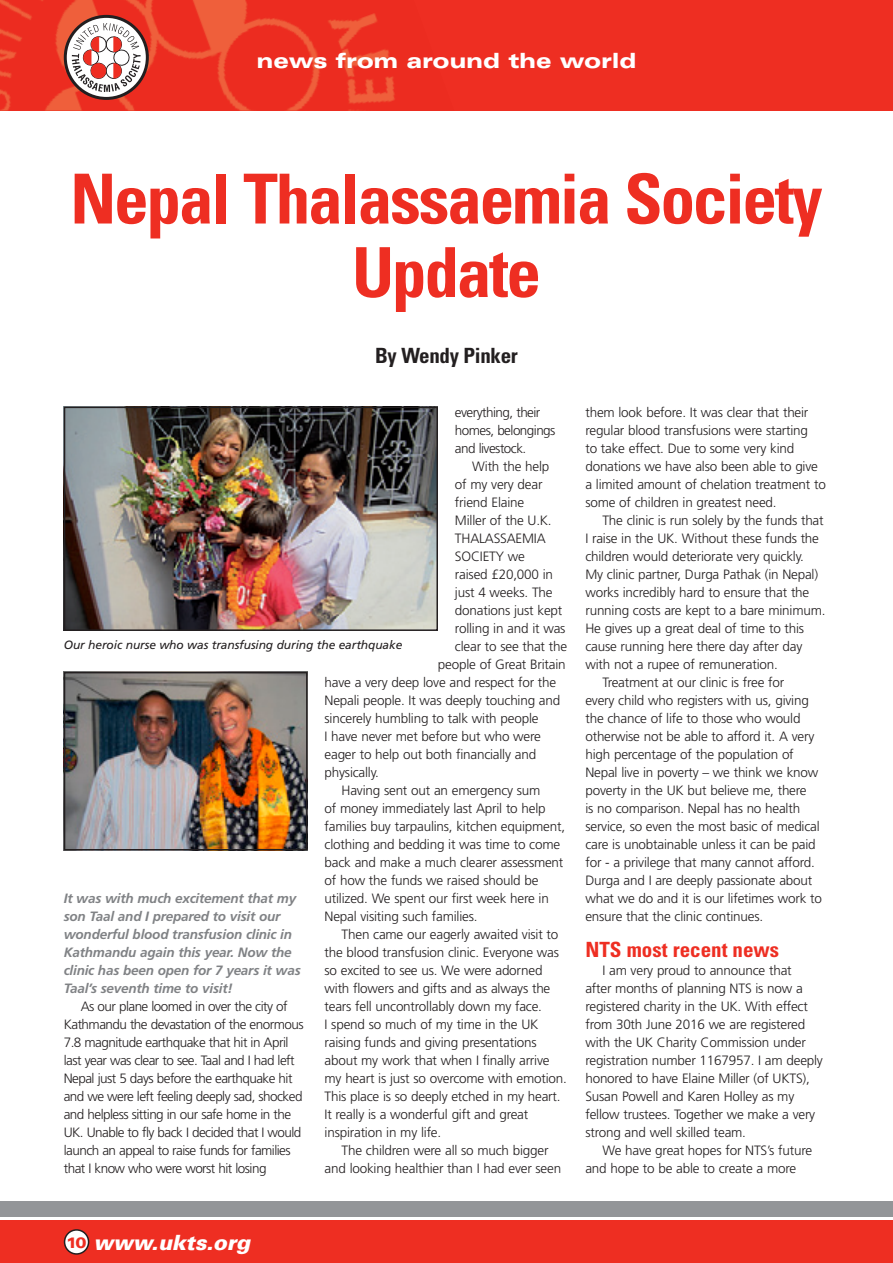
<style>
.page{position:relative;width:893px;height:1263px;background:#fff}
.page>*{position:absolute;margin:0;border:0;box-sizing:border-box;transform-origin:0 0}
.t1{font:700 condensed 69px/73.5px "Univers";letter-spacing:-.03em;color:#ee2e22;text-align:center}
.t2{font:900 expanded 21px "Univers";letter-spacing:-.01em;color:#fff}
.t3{font:700 condensed 21px "Univers";color:#ee2e22}
.t4{font:italic 900 21px "Univers";letter-spacing:-.01em;color:#fff}
.t5{font:700 condensed 21px "Univers";letter-spacing:-.015em;color:#231f20}
.t6{font:300 13.5px/18px "Frutiger";letter-spacing:-.015em;color:#231f20}
.t7{font:300 13.5px/18px "Frutiger";letter-spacing:-.04em;color:#231f20}
.t8{font:italic 700 13.5px/18px "Frutiger";letter-spacing:-.015em;color:#808285}
.t9{font:italic 12px "Frutiger";letter-spacing:-.01em;color:#231f20}
.s1{font-style:normal;font-stretch:expanded;font-size:15px;color:#ee2e22}
</style>
<div class="page">
<div style="left:0;top:1221px;width:893px;height:42px;background:#ee2e22"></div>
<div style="left:65px;top:1230px;width:24px;height:24px;background:#fff;border-radius:50%"></div>
<div style="left:64px;top:1229px;width:25px;height:26px;border:2px solid #231f20;border-radius:50%"></div>
<div style="left:0;top:0;width:893px;height:111px;background:#ee2e22"></div>
<img style="left:0;top:0;width:395px;height:111px">
<svg style="left:65px;top:16px;width:82px;height:82px"></svg>
<svg style="left:72px;top:23px;width:69px;height:69px"></svg>
<div style="left:64px;top:15px;width:85px;height:85px;border:3px solid #231f20;border-radius:50%"></div>
<div style="left:0;top:1201px;width:893px;height:15px;background:#939598"></div>
<img style="left:67px;top:675px;width:238px;height:172px">
<div style="left:64px;top:672px;width:244px;height:178px;border:2px solid #231f20"></div>
<img style="left:67px;top:410px;width:368px;height:218px">
<div style="left:64px;top:407px;width:374px;height:224px;border:2px solid #231f20"></div>
<h2 class="t2" style="left:257px;top:48px;width:381px">news from around the world</h2>
<h1 class="t1" style="left:70px;top:161px;width:754px">Nepal Thalassaemia Society<br>Update</h1>
<h2 class="t5" style="left:375px;top:342px;width:144px">By Wendy Pinker</h2>
<p class="t7" style="left:455px;top:403px;width:102px">everything, their homes, belongings and livestock.</p>
<p class="t6" style="left:472px;top:457px;width:79px">With the help</p>
<p class="t6" style="left:455px;top:475px;width:89px">of my very dear</p>
<p class="t6" style="left:455px;top:493px;width:71px">friend Elaine</p>
<p class="t6" style="left:455px;top:511px;width:98px">Miller of the U.K.</p>
<p class="t6" style="left:455px;top:529px;width:92px">THALASSAEMIA</p>
<p class="t6" style="left:455px;top:547px;width:71px">SOCIETY we</p>
<p class="t6" style="left:455px;top:565px;width:100px">raised £20,000 in</p>
<p class="t6" style="left:455px;top:583px;width:99px">just 4 weeks. The</p>
<p class="t6" style="left:455px;top:601px;width:109px">donations just kept</p>
<p class="t6" style="left:455px;top:619px;width:112px">rolling in and it was</p>
<p class="t6" style="left:455px;top:637px;width:114px">clear to see that the</p>
<p class="t6" style="left:438px;top:655px;width:129px">people of Great Britain</p>
<p class="t6" style="left:325px;top:673px;width:233px">have a very deep love and respect for the</p>
<p class="t6" style="left:325px;top:691px;width:237px">Nepali people. It was deeply touching and</p>
<p class="t6" style="left:325px;top:709px;width:215px">sincerely humbling to talk with people</p>
<p class="t6" style="left:325px;top:727px;width:218px">I have never met before but who were</p>
<p class="t6" style="left:325px;top:745px;width:213px">eager to help out both financially and</p>
<p class="t6" style="left:325px;top:763px;width:56px">physically.</p>
<p class="t6" style="left:342px;top:781px;width:200px">Having sent out an emergency sum</p>
<p class="t6" style="left:325px;top:799px;width:223px">of money immediately last April to help</p>
<p class="t6" style="left:325px;top:817px;width:242px">families buy tarpaulins, kitchen equipment,</p>
<p class="t6" style="left:325px;top:835px;width:237px">clothing and bedding it was time to come</p>
<p class="t6" style="left:325px;top:853px;width:240px">back and make a much clearer assessment</p>
<p class="t6" style="left:325px;top:871px;width:215px">of how the funds we raised should be</p>
<p class="t6" style="left:325px;top:889px;width:226px">utilized. We spent our first week here in</p>
<p class="t6" style="left:325px;top:907px;width:154px">Nepal visiting such families.</p>
<p class="t6" style="left:342px;top:925px;width:218px">Then came our eagerly awaited visit to</p>
<p class="t6" style="left:325px;top:943px;width:236px">the blood transfusion clinic. Everyone was</p>
<p class="t6" style="left:325px;top:961px;width:219px">so excited to see us. We were adorned</p>
<p class="t6" style="left:325px;top:979px;width:227px">with flowers and gifts and as always the</p>
<p class="t6" style="left:325px;top:997px;width:219px">tears fell uncontrollably down my face.</p>
<p class="t6" style="left:325px;top:1015px;width:215px">I spend so much of my time in the UK</p>
<p class="t6" style="left:325px;top:1033px;width:214px">raising funds and giving presentations</p>
<p class="t6" style="left:325px;top:1051px;width:227px">about my work that when I finally arrive</p>
<p class="t6" style="left:325px;top:1069px;width:244px">my heart is just so overcome with emotion.</p>
<p class="t6" style="left:325px;top:1087px;width:238px">This place is so deeply etched in my heart.</p>
<p class="t6" style="left:325px;top:1105px;width:205px">It really is a wonderful gift and great</p>
<p class="t6" style="left:325px;top:1123px;width:118px">inspiration in my life.</p>
<p class="t6" style="left:342px;top:1141px;width:208px">The children were all so much bigger</p>
<p class="t6" style="left:325px;top:1159px;width:238px">and looking healthier than I had ever seen</p>
<p class="t9" style="left:64px;top:638px;width:340px">Our heroic nurse who was transfusing during the earthquake</p>
<p class="t8" style="left:64px;top:889px;width:238px">It was with much excitement that my son Taal and I prepared to visit our wonderful blood transfusion clinic in Kathmandu again this year. Now the clinic has been open for 7 years it was Taal’s seventh time to visit!</p>
<p class="t7" style="left:64px;top:997px;width:241px;text-indent:17px">As our plane loomed in over the city of Kathmandu the devastation of the enormous 7.8 magnitude earthquake that hit in April last year was clear to see. Taal and I had left Nepal just 5 days before the earthquake hit and we were left feeling deeply sad, shocked and helpless sitting in our safe home in the UK. Unable to fly back I decided that I would launch an appeal to raise funds for families that I know who were worst hit losing</p>
<p class="t6" style="left:585px;top:403px;width:242px">them look before. It was clear that their regular blood transfusions were starting<br>to take effect. Due to some very kind donations we have also been able to give a limited amount of chelation treatment to some of children in greatest need.</p>
<p class="t6" style="left:602px;top:511px;width:223px">The clinic is run solely by the funds that</p>
<p class="t6" style="left:585px;top:529px;width:235px">I raise in the UK. Without these funds the</p>
<p class="t6" style="left:585px;top:547px;width:220px">children would deteriorate very quickly.</p>
<p class="t6" style="left:585px;top:565px;width:234px">My clinic partner, Durga Pathak (in Nepal)</p>
<p class="t6" style="left:585px;top:583px;width:225px">works incredibly hard to ensure that the</p>
<p class="t6" style="left:585px;top:601px;width:242px">running costs are kept to a bare minimum.</p>
<p class="t6" style="left:585px;top:619px;width:220px">He gives up a great deal of time to this</p>
<p class="t6" style="left:585px;top:637px;width:219px">cause running here there day after day</p>
<p class="t6" style="left:585px;top:655px;width:194px">with not a rupee of remuneration.</p>
<p class="t6" style="left:602px;top:673px;width:183px">Treatment at our clinic is free for</p>
<p class="t6" style="left:585px;top:691px;width:225px">every child who registers with us, giving</p>
<p class="t6" style="left:585px;top:709px;width:217px">the chance of life to those who would</p>
<p class="t6" style="left:585px;top:727px;width:231px">otherwise not be able to afford it. A very</p>
<p class="t6" style="left:585px;top:745px;width:210px">high percentage of the population of</p>
<p class="t6" style="left:585px;top:763px;width:234px">Nepal live in poverty – we think we know</p>
<p class="t6" style="left:585px;top:781px;width:223px">poverty in the UK but believe me, there</p>
<p class="t6" style="left:585px;top:799px;width:216px">is no comparison. Nepal has no health</p>
<p class="t6" style="left:585px;top:817px;width:236px">service, so even the most basic of medical</p>
<p class="t6" style="left:585px;top:835px;width:232px">care is unobtainable unless it can be paid</p>
<p class="t6" style="left:585px;top:853px;width:231px">for - a privilege that many cannot afford.</p>
<p class="t6" style="left:585px;top:871px;width:228px">Durga and I are deeply passionate about</p>
<p class="t6" style="left:585px;top:889px;width:238px">what we do and it is our lifetimes work to</p>
<p class="t6" style="left:585px;top:907px;width:179px">ensure that the clinic continues.</p>
<h2 class="t3" style="left:585px;top:936px;width:195px">NTS most recent news</h2>
<p class="t6" style="left:585px;top:961px;width:239px;text-indent:17px">I am very proud to announce that<br>after months of planning NTS is now a registered charity in the UK. With effect from 30th June 2016 we are registered with the UK Charity Commission under registration number 1167957. I am deeply honored to have Elaine Miller (of UKTS), Susan Powell and Karen Holley as my fellow trustees. Together we make a very strong and well skilled team.</p>
<p class="t6" style="left:585px;top:1141px;width:228px;text-indent:17px">We have great hopes for NTS’s future and hope to be able to create a more</p>
<h2 class="t4" style="left:66px;top:1230px;width:185px"><span class="s1">10</span> www.ukts.org</h2>
</div>
